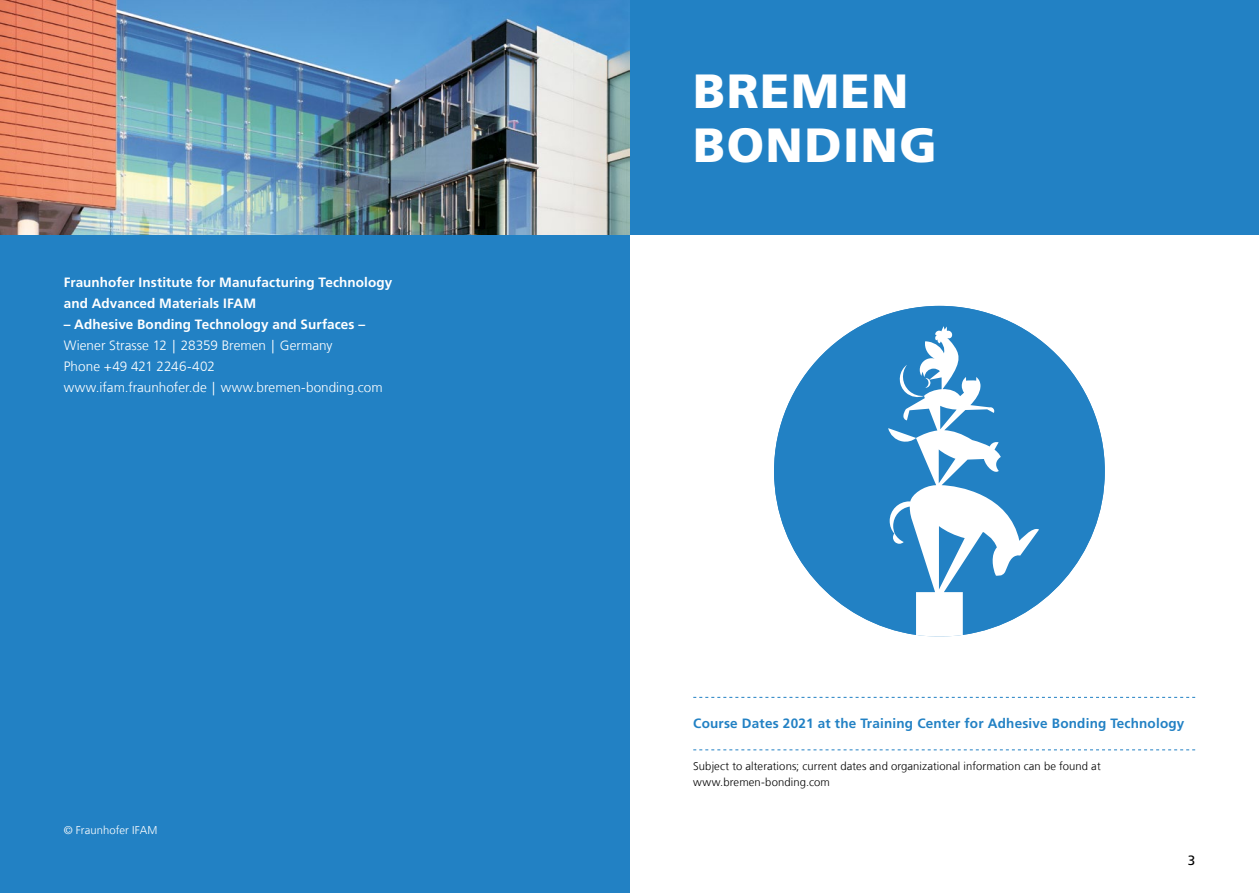
<style>
.page{position:relative;width:1259px;height:893px;background:#fff}
.page>*{position:absolute;margin:0;border:0;box-sizing:border-box;transform-origin:0 0}
.t1{font:900 48px/54px "Frutiger LT Com";letter-spacing:.03em;color:#fff}
.t2{font:700 13.5px/21px "Frutiger LT Com";letter-spacing:.005em;color:#fff}
.t3{font:300 13.5px/21px "Frutiger LT Com";letter-spacing:.005em;color:#fff}
.t4{font:700 13.5px "Frutiger LT Com";letter-spacing:.015em;color:#2281c4}
.t5{font:13.5px "Frutiger LT Com";color:#000}
.t6{font:300 11.25px/15.8px "Frutiger LT Com";letter-spacing:.01em;color:#000}
.t7{font:300 11.25px "Frutiger LT Com";letter-spacing:.005em;color:#fff}
</style>
<div class="page">
<div style="left:0;top:0;width:629px;height:893px;background:#2281c4"></div>
<div style="left:629px;top:0;width:630px;height:235px;background:#2281c4"></div>
<svg style="left:693px;top:697px;width:502px;height:1px"></svg>
<svg style="left:693px;top:749px;width:502px;height:1px"></svg>
<svg style="left:774px;top:306px;width:330px;height:323px;fill:#2281c4"></svg>
<svg style="left:888px;top:326px;width:151px;height:311px;fill:#2281c4"></svg>
<img style="left:0;top:0;width:629px;height:235px">
<p class="t2" style="left:64px;top:272px;width:330px">Fraunhofer Institute for Manufacturing Technology and Advanced Materials IFAM</p>
<p class="t2" style="left:64px;top:314px;width:303px">– Adhesive Bonding Technology and Surfaces –</p>
<p class="t3" style="left:64px;top:335px;width:320px">Wiener Strasse 12 | 28359 Bremen | Germany<br>Phone +49 421 2246-402<br>www.ifam.fraunhofer.de | www.bremen-bonding.com</p>
<p class="t7" style="left:64px;top:823px;width:95px">© Fraunhofer IFAM</p>
<h1 class="t1" style="left:693px;top:64px;width:245px">BREMEN<br>BONDING</h1>
<p class="t4" style="left:693px;top:715px;width:492px">Course Dates 2021 at the Training Center for Adhesive Bonding Technology</p>
<p class="t6" style="left:693px;top:758px;width:409px">Subject to alterations; current dates and organizational information can be found at www.bremen-bonding.com</p>
<p class="t5" style="left:1187px;top:852px;width:9px">3</p>
</div>
